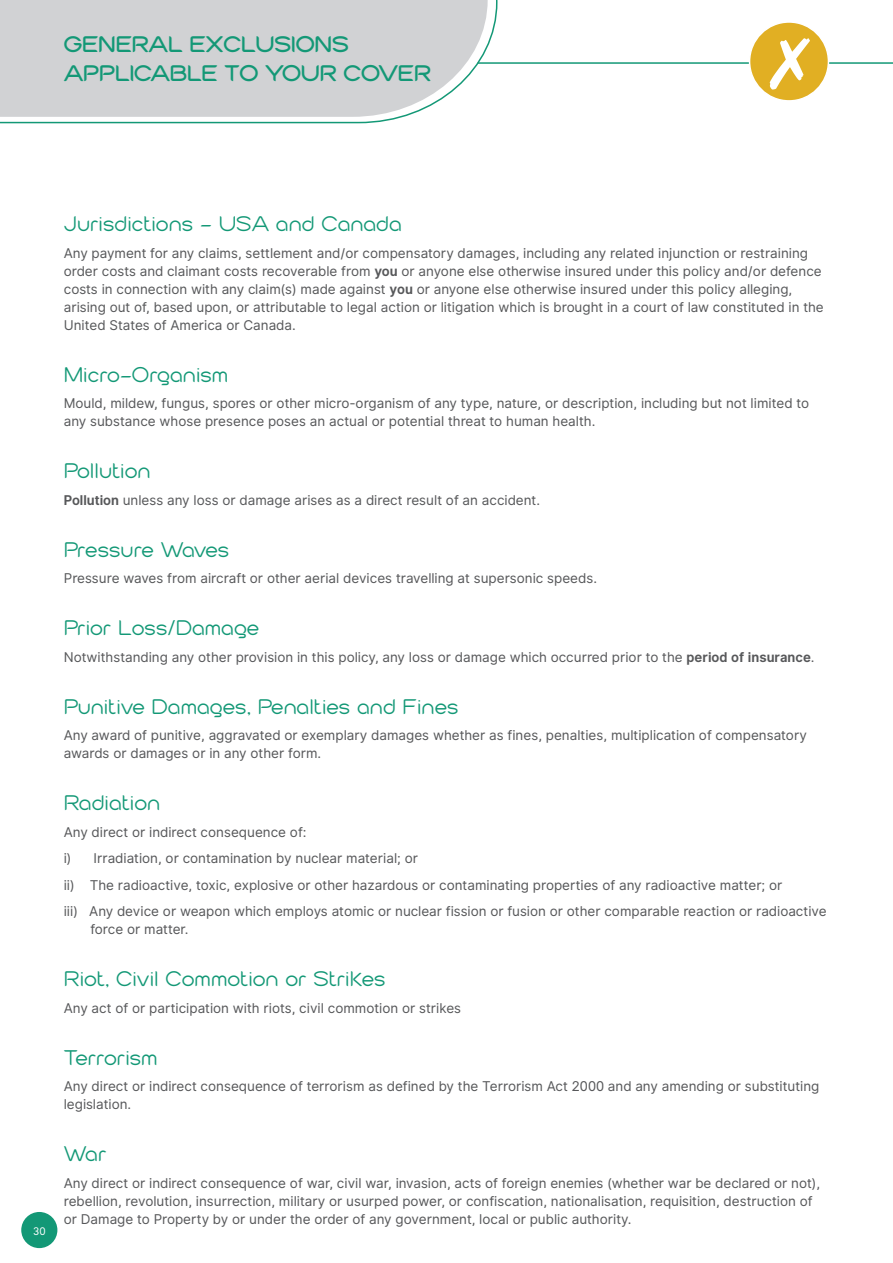
<style>
.page{position:relative;width:893px;height:1263px;background:#fff}
.page>*{position:absolute;margin:0;border:0;box-sizing:border-box;transform-origin:0 0}
.SECTION_HEADER{font:700 24px/28.8px "Cabourg";letter-spacing:-.01em;color:#139876}
.SUB1{font:22.5px "Cabourg";color:#139876}
.SUB1-2{font:22.5px "Cabourg";letter-spacing:-.025em;color:#139876}
.BODY_COPY{font:13.5px/18px "Inter UI";color:#57585a}
.DEF_INDENT_2{font:10.5px "Inter UI";color:#fff}
.s1{font-weight:700}
</style>
<div class="page">
<div style="left:21px;top:1212px;width:36px;height:36px;background:#139876;border-radius:50%"></div>
<svg style="left:0;top:0;width:498px;height:124px;background:#d3d6d7"></svg>
<hr style="left:478px;top:62px;width:415px;height:2px;background:#139876">
<div style="left:750px;top:22px;width:78px;height:79px;background:#e1af23;border-radius:50%"></div>
<div style="left:749px;top:21px;width:80px;height:81px;border:2px solid #fff;border-radius:50%"></div>
<svg style="left:770px;top:38px;width:40px;height:51px"></svg>
<p class="SECTION_HEADER" style="left:64px;top:30px;width:369px">GENERAL EXCLUSIONS<br>APPLICABLE TO YOUR COVER</p>
<p class="DEF_INDENT_2" style="left:33px;top:1224px;width:14px">30</p>
<p class="SUB1" style="left:64px;top:213px;width:339px">Jurisdictions - USA and Canada</p>
<p class="BODY_COPY" style="left:64px;top:244px;width:762px">Any payment for any claims, settlement and/or compensatory damages, including any related injunction or restraining order costs and claimant costs recoverable from <span class="s1">you</span> or anyone else otherwise insured under this policy and/or defence costs in connection with any claim(s) made against <span class="s1">you</span> or anyone else otherwise insured under this policy alleging, arising out of, based upon, or attributable to legal action or litigation which is brought in a court of law constituted in the United States of America or Canada.</p>
<p class="SUB1" style="left:64px;top:363px;width:166px">Micro-Organism</p>
<p class="BODY_COPY" style="left:64px;top:394px;width:747px">Mould, mildew, fungus, spores or other micro-organism of any type, nature, or description, including but not limited to any substance whose presence poses an actual or potential threat to human health.</p>
<p class="SUB1" style="left:64px;top:460px;width:88px">Pollution</p>
<p class="BODY_COPY" style="left:64px;top:491px;width:478px"><span class="s1">Pollution</span> unless any loss or damage arises as a direct result of an accident.</p>
<p class="SUB1-2" style="left:64px;top:538px;width:167px">Pressure Waves</p>
<p class="BODY_COPY" style="left:64px;top:570px;width:535px">Pressure waves from aircraft or other aerial devices travelling at supersonic speeds.</p>
<p class="SUB1" style="left:64px;top:617px;width:197px">Prior Loss/Damage</p>
<p class="BODY_COPY" style="left:64px;top:648px;width:752px">Notwithstanding any other provision in this policy, any loss or damage which occurred prior to the <span class="s1">period of insurance</span>.</p>
<p class="SUB1" style="left:64px;top:695px;width:396px">Punitive Damages, Penalties and Fines</p>
<p class="BODY_COPY" style="left:64px;top:727px;width:745px">Any award of punitive, aggravated or exemplary damages whether as fines, penalties, multiplication of compensatory awards or damages or in any other form.</p>
<p class="SUB1" style="left:64px;top:792px;width:98px">Radiation</p>
<p class="BODY_COPY" style="left:64px;top:823px;width:244px">Any direct or indirect consequence of:</p>
<p class="BODY_COPY" style="left:64px;top:850px;width:356px">i) Irradiation, or contamination by nuclear material; or</p>
<p class="BODY_COPY" style="left:64px;top:876px;width:720px">ii) The radioactive, toxic, explosive or other hazardous or contaminating properties of any radioactive matter; or</p>
<p class="BODY_COPY" style="left:90px;top:903px;width:738px;text-indent:-27px">iii) Any device or weapon which employs atomic or nuclear fission or fusion or other comparable reaction or radioactive force or matter.</p>
<p class="SUB1" style="left:64px;top:968px;width:323px">Riot, Civil Commotion or Strikes</p>
<p class="BODY_COPY" style="left:64px;top:999px;width:399px">Any act of or participation with riots, civil commotion or strikes</p>
<p class="SUB1" style="left:64px;top:1046px;width:95px">Terrorism</p>
<p class="BODY_COPY" style="left:64px;top:1078px;width:757px">Any direct or indirect consequence of terrorism as defined by the Terrorism Act 2000 and any amending or substituting legislation.</p>
<p class="SUB1" style="left:64px;top:1143px;width:44px">War</p>
<p class="BODY_COPY" style="left:64px;top:1174px;width:758px">Any direct or indirect consequence of war, civil war, invasion, acts of foreign enemies (whether war be declared or not), rebellion, revolution, insurrection, military or usurped power, or confiscation, nationalisation, requisition, destruction of or Damage to Property by or under the order of any government, local or public authority.</p>
</div>
